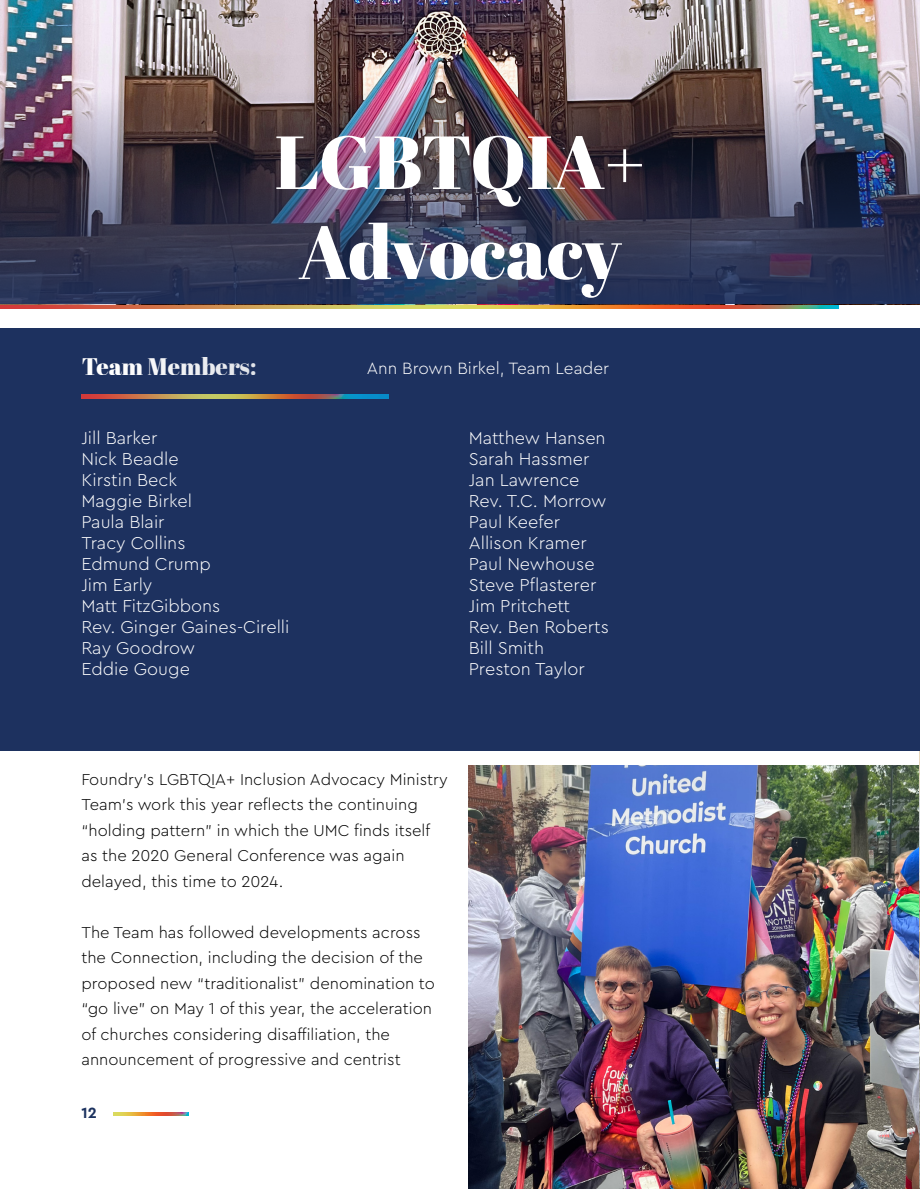
<style>
.page{position:relative;width:920px;height:1189px;background:#fff}
.page>*{position:absolute;margin:0;border:0;box-sizing:border-box;transform-origin:0 0}
.t1{font:75px "Abril Fatface";letter-spacing:-.01em;color:#fff}
.t2{font:24px "Abril Fatface";color:#fff}
.t3{font:300 18px "Cera Pro";color:#fff}
.t4{font:300 17.1px "Cera Pro";color:#fff}
.t5{font:300 16.5px/25.5px "Cera Pro";color:#000}
.t6{font:700 15.6px "Cera Pro";color:#1c325f}
</style>
<div class="page">
<svg style="left:113px;top:1113px;width:75px;height:2px"></svg>
<svg style="left:0;top:304px;width:837px;height:5px"></svg>
<img style="left:0;top:0;width:918px;height:55px">
<img style="left:0;top:55px;width:918px;height:249px">
<div style="left:0;top:328px;width:919px;height:423px;background:#1d315f"></div>
<svg style="left:81px;top:394px;width:307px;height:4px"></svg>
<img style="left:468px;top:765px;width:450px;height:424px">
<img style="left:918px;top:765px;width:1px;height:420px">
<svg style="left:916px;top:1185px;width:4px;height:4px"></svg>
<p class="t1" style="left:275px;top:110px;width:371px">LGBTQIA+</p>
<p class="t1" style="left:298px;top:200px;width:324px">Advocacy</p>
<h2 class="t2" style="left:81px;top:349px;width:176px">Team Members:</h2>
<p class="t4" style="left:367px;top:356px;width:244px">Ann Brown Birkel, Team Leader</p>
<p class="t3" style="left:81px;top:426px;width:77px">Jill Barker</p>
<p class="t3" style="left:81px;top:447px;width:99px">Nick Beadle</p>
<p class="t3" style="left:81px;top:468px;width:97px">Kirstin Beck</p>
<p class="t3" style="left:81px;top:489px;width:112px">Maggie Birkel</p>
<p class="t3" style="left:81px;top:510px;width:85px">Paula Blair</p>
<p class="t3" style="left:81px;top:531px;width:106px">Tracy Collins</p>
<p class="t3" style="left:81px;top:552px;width:131px">Edmund Crump</p>
<p class="t3" style="left:81px;top:573px;width:73px">Jim Early</p>
<p class="t3" style="left:81px;top:594px;width:140px">Matt FitzGibbons</p>
<p class="t3" style="left:81px;top:615px;width:209px">Rev. Ginger Gaines-Cirelli</p>
<p class="t3" style="left:81px;top:636px;width:115px">Ray Goodrow</p>
<p class="t3" style="left:81px;top:657px;width:110px">Eddie Gouge</p>
<p class="t3" style="left:468px;top:426px;width:138px">Matthew Hansen</p>
<p class="t3" style="left:468px;top:447px;width:122px">Sarah Hassmer</p>
<p class="t3" style="left:468px;top:468px;width:112px">Jan Lawrence</p>
<p class="t3" style="left:468px;top:489px;width:139px">Rev. T.C. Morrow</p>
<p class="t3" style="left:468px;top:510px;width:93px">Paul Keefer</p>
<p class="t3" style="left:468px;top:531px;width:119px">Allison Kramer</p>
<p class="t3" style="left:468px;top:552px;width:127px">Paul Newhouse</p>
<p class="t3" style="left:468px;top:573px;width:129px">Steve Pflasterer</p>
<p class="t3" style="left:468px;top:594px;width:103px">Jim Pritchett</p>
<p class="t3" style="left:468px;top:615px;width:141px">Rev. Ben Roberts</p>
<p class="t3" style="left:468px;top:636px;width:77px">Bill Smith</p>
<p class="t3" style="left:468px;top:657px;width:117px">Preston Taylor</p>
<p class="t5" style="left:81px;top:765px;width:367px">Foundry’s LGBTQIA+ Inclusion Advocacy Ministry Team’s work this year reflects the continuing “holding pattern” in which the UMC finds itself as the 2020 General Conference was again delayed, this time to 2024.</p>
<p class="t5" style="left:81px;top:918px;width:355px">The Team has followed developments across the Connection, including the decision of the proposed new “traditionalist” denomination to “go live” on May 1 of this year, the acceleration of churches considering disaffiliation, the announcement of progressive and centrist</p>
<p class="t6" style="left:81px;top:1102px;width:17px">12</p>
</div>
